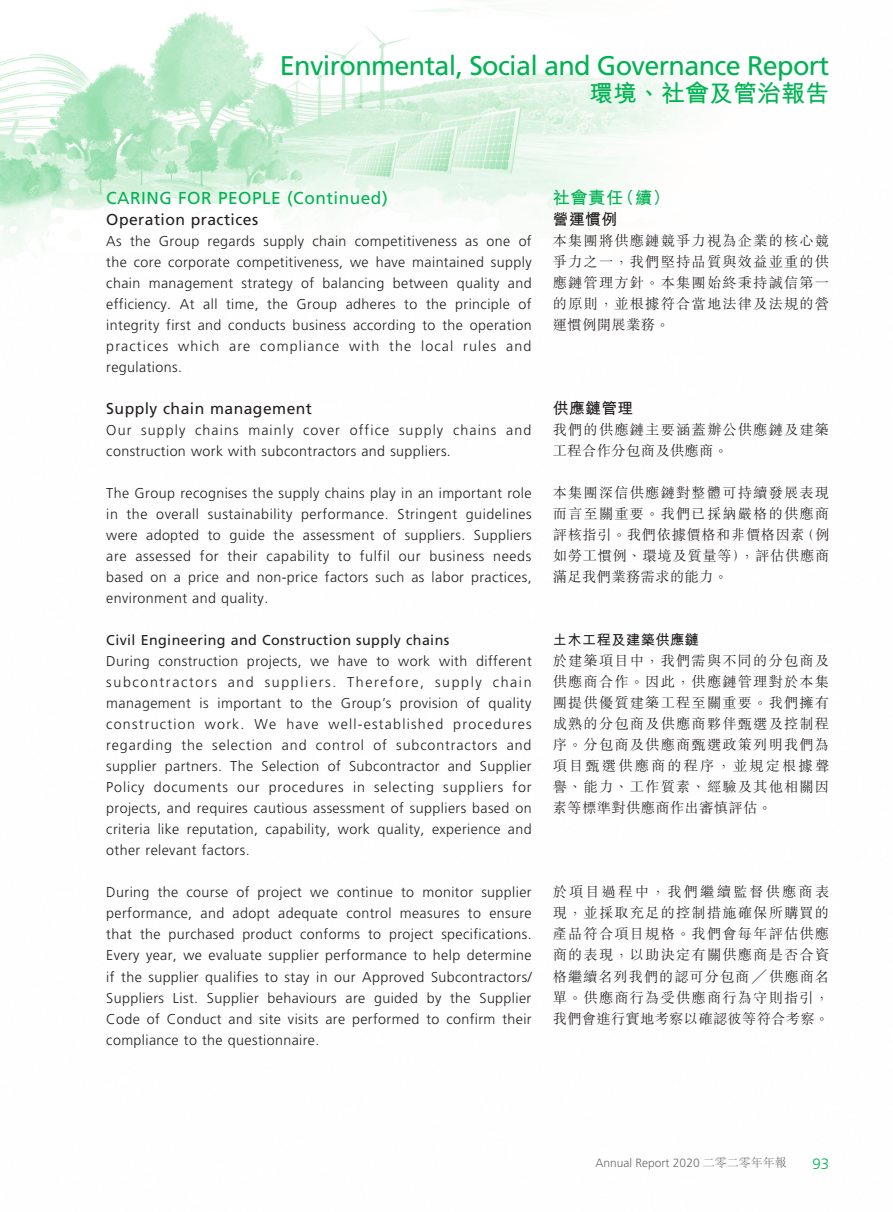
<style>
.page{position:relative;width:893px;height:1212px;background:#fff}
.page>*{position:absolute;margin:0;border:0;box-sizing:border-box;transform-origin:0 0}
.t1{font:27px "Frutiger LT Std";letter-spacing:-.025em;color:#00b353}
.t2{font:700 24px "M Hei HK";color:#00b353}
.t3{font:17.25px "Frutiger LT Std";letter-spacing:.03em;color:#00b353}
.t4{font:700 17.25px "M Hei HK";color:#00b353}
.t5{font:15.75px "Frutiger LT Std";letter-spacing:.03em;color:#231f20}
.t6{font:700 15.75px "M Hei HK";letter-spacing:.03em;color:#231f20}
.t7{font:300 15px "Frutiger LT Std";color:#00b353}
.t8{font:300 14.25px/21px "Frutiger LT Std";letter-spacing:.03em;color:#231f20;text-align:justify}
.t9{font:300 14.25px/21px "M Sung HK";letter-spacing:.08em;color:#231f20;text-align:justify}
.t10{font:14.25px "Frutiger LT Std";letter-spacing:.03em;color:#231f20}
.t11{font:700 14.25px "M Hei HK";letter-spacing:.03em;color:#231f20}
.t12{font:300 12px "Frutiger LT Std";color:#6c6d70}
.s1{font-family:"M Sung HK"}
</style>
<div class="page">
<img style="left:0;top:0;width:690px;height:256px">
<h1 class="t1" style="left:280px;top:50px;width:551px">Environmental, Social and Governance Report</h1>
<h2 class="t2" style="left:589px;top:76px;width:241px">環境、社會及管治報告</h2>
<p class="t3" style="left:106px;top:188px;width:283px">CARING FOR PEOPLE (Continued)</p>
<p class="t5" style="left:106px;top:211px;width:153px">Operation practices</p>
<p class="t8" style="left:106px;top:231px;width:427px">As the Group regards supply chain competitiveness as one of the core corporate competitiveness, we have maintained supply chain management strategy of balancing between quality and efficiency. At all time, the Group adheres to the principle of integrity first and conducts business according to the operation practices which are compliance with the local rules and regulations.</p>
<p class="t5" style="left:106px;top:400px;width:207px">Supply chain management</p>
<p class="t8" style="left:106px;top:420px;width:427px">Our supply chains mainly cover office supply chains and construction work with subcontractors and suppliers.</p>
<p class="t8" style="left:106px;top:483px;width:427px">The Group recognises the supply chains play in an important role in the overall sustainability performance. Stringent guidelines were adopted to guide the assessment of suppliers. Suppliers are assessed for their capability to fulfil our business needs based on a price and non-price factors such as labor practices, environment and quality.</p>
<p class="t10" style="left:106px;top:632px;width:344px">Civil Engineering and Construction supply chains</p>
<p class="t8" style="left:106px;top:651px;width:427px">During construction projects, we have to work with different subcontractors and suppliers. Therefore, supply chain management is important to the Group’s provision of quality construction work. We have well-established procedures regarding the selection and control of subcontractors and supplier partners. The Selection of Subcontractor and Supplier Policy documents our procedures in selecting suppliers for projects, and requires cautious assessment of suppliers based on criteria like reputation, capability, work quality, experience and other relevant factors.</p>
<p class="t8" style="left:106px;top:882px;width:427px">During the course of project we continue to monitor supplier performance, and adopt adequate control measures to ensure that the purchased product conforms to project specifications.<br>Every year, we evaluate supplier performance to help determine if the supplier qualifies to stay in our Approved Subcontractors/ Suppliers List. Supplier behaviours are guided by the Supplier Code of Conduct and site visits are performed to confirm their compliance to the questionnaire.</p>
<p class="t4" style="left:553px;top:185px;width:119px">社會責任（續）</p>
<p class="t6" style="left:553px;top:208px;width:66px">營運慣例</p>
<p class="t9" style="left:553px;top:230px;width:278px">本集團將供應鏈競爭力視為企業的核心競爭力之一，我們堅持品質與效益並重的供應鏈管理方針。本集團始終秉持誠信第一的原則，並根據符合當地法律及法規的營運慣例開展業務。</p>
<p class="t6" style="left:553px;top:397px;width:82px">供應鏈管理</p>
<p class="t9" style="left:553px;top:419px;width:278px">我們的供應鏈主要涵蓋辦公供應鏈及建築工程合作分包商及供應商。</p>
<p class="t9" style="left:553px;top:482px;width:278px">本集團深信供應鏈對整體可持續發展表現而言至關重要。我們已採納嚴格的供應商評核指引。我們依據價格和非價格因素（例如勞工慣例、環境及質量等），評估供應商滿足我們業務需求的能力。</p>
<p class="t11" style="left:553px;top:630px;width:148px">土木工程及建築供應鏈</p>
<p class="t9" style="left:553px;top:650px;width:278px">於建築項目中，我們需與不同的分包商及供應商合作。因此，供應鏈管理對於本集團提供優質建築工程至關重要。我們擁有成熟的分包商及供應商夥伴甄選及控制程序。分包商及供應商甄選政策列明我們為項目甄選供應商的程序，並規定根據聲譽、能力、工作質素、經驗及其他相關因素等標準對供應商作出審慎評估。</p>
<p class="t9" style="left:553px;top:881px;width:278px">於項目過程中，我們繼續監督供應商表現，並採取充足的控制措施確保所購買的產品符合項目規格。我們會每年評估供應商的表現，以助決定有關供應商是否合資格繼續名列我們的認可分包商╱供應商名單。供應商行為受供應商行為守則指引，我們會進行實地考察以確認彼等符合考察。</p>
<p class="t12" style="left:596px;top:1156px;width:193px">Annual Report 2020 <span class="s1">二零二零年年報</span></p>
<p class="t7" style="left:812px;top:1155px;width:18px">93</p>
</div>
